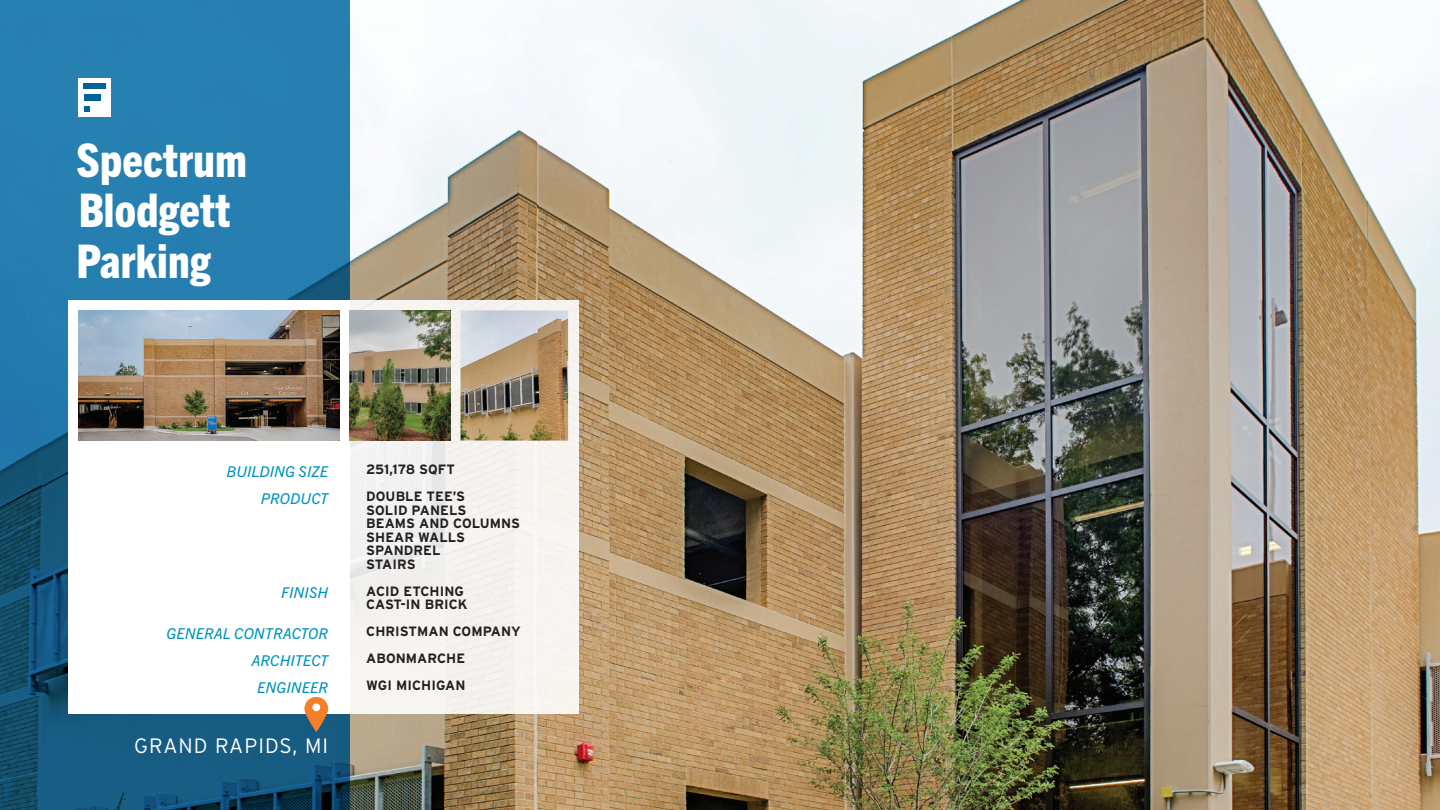
<style>
.page{position:relative;width:1440px;height:810px;background:#fff}
.page>*{position:absolute;margin:0;border:0;box-sizing:border-box;transform-origin:0 0}
.t1{font:800 condensed 46.5px/50.2px "Trade Gothic Next LT Pro";letter-spacing:.005em;color:#fff}
.t2{font:300 20.85px "Interstate";letter-spacing:.05em;color:#fff}
.t3{font:italic 15px/27px "Trade Gothic Next LT Pro";letter-spacing:.005em;color:#0092bd;text-align:right}
.t4{font:700 13.5px/13.5px "Interstate";letter-spacing:.005em;color:#231f20}
</style>
<div class="page">
<img style="left:349px;top:0;width:1091px;height:810px">
<svg style="left:0;top:0;width:349px;height:810px;background:#1f709c"></svg>
<div style="left:68px;top:300px;width:281px;height:414px;background:#fff"></div>
<div style="left:349px;top:300px;width:229px;height:414px;background:#f6f3f0"></div>
<div style="left:79px;top:78px;width:32px;height:39px;background:#fff"></div>
<div style="left:84px;top:95px;width:17px;height:6px;background:#016494"></div>
<div style="left:84px;top:83px;width:22px;height:6px;background:#016494"></div>
<svg style="left:84px;top:107px;width:5px;height:5px"></svg>
<svg style="left:304px;top:697px;width:24px;height:35px"></svg>
<img style="left:349px;top:310px;width:101px;height:130px">
<img style="left:460px;top:310px;width:108px;height:131px">
<img style="left:79px;top:310px;width:260px;height:130px">
<h1 class="t1" style="left:77px;top:132px;width:172px">Spectrum<br>Blodgett<br>Parking</h1>
<p class="t3" style="left:227px;top:457px;width:103px">BUILDING SIZE<br>PRODUCT</p>
<p class="t3" style="left:281px;top:578px;width:48px">FINISH</p>
<p class="t3" style="left:166px;top:619px;width:163px">GENERAL CONTRACTOR<br>ARCHITECT<br>ENGINEER</p>
<h2 class="t2" style="left:134px;top:734px;width:195px">GRAND RAPIDS, MI</h2>
<p class="t4" style="left:366px;top:456px;width:100px;line-height:27px">251,178 SQFT<br>DOUBLE TEE’S</p>
<p class="t4" style="left:366px;top:503px;width:155px">SOLID PANELS<br>BEAMS AND COLUMNS<br>SHEAR WALLS<br>SPANDREL<br>STAIRS</p>
<p class="t4" style="left:366px;top:584px;width:103px">ACID ETCHING<br>CAST-IN BRICK</p>
<p class="t4" style="left:366px;top:618px;width:156px;line-height:27px">CHRISTMAN COMPANY<br>ABONMARCHE<br>WGI MICHIGAN</p>
</div>
